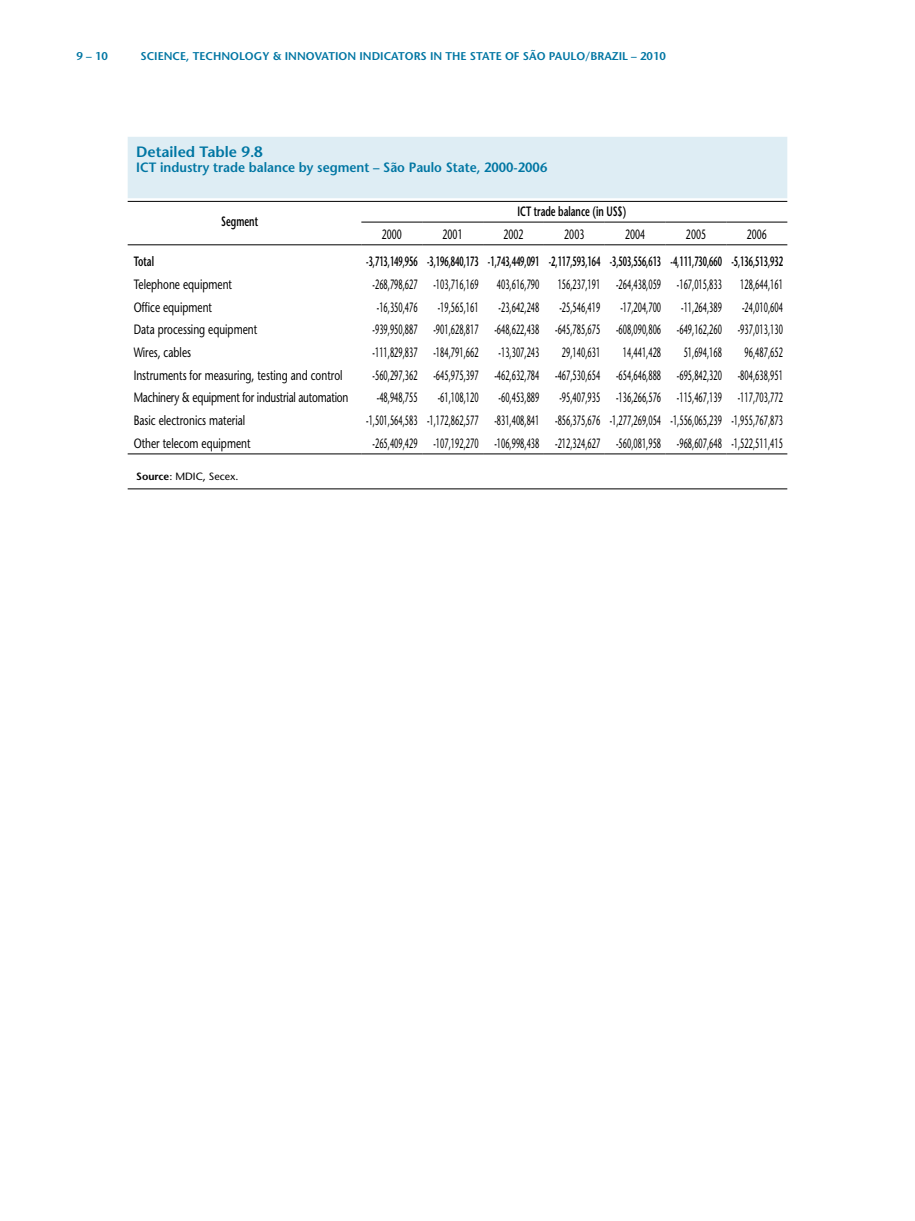
<style>
.page{position:relative;width:915px;height:1221px;background:#fff}
.page>*{position:absolute;margin:0;border:0;box-sizing:border-box;transform-origin:0 0}
.t1{font:600 15px "Stone Sans";color:#0076a3}
.t2{font:13.5px "Stone Sans";color:#000;scale:.55 1}
.t3{font:13.5px "Stone Sans";color:#000;scale:.75 1}
.t4{font:600 13.5px "Stone Sans";color:#000;scale:.55 1}
.t5{font:600 13.5px "Stone Sans";color:#0076a3;scale:.95 1}
.t6{font:13.5px "Stone Sans";letter-spacing:-.02em;color:#000;scale:.75 1}
.t7{font:600 13.5px "Stone Sans";color:#000;scale:.65 1}
.t8{font:13.5px "Stone Sans";color:#000;scale:.65 1}
.t9{font:600 11.25px "Stone Sans";color:#0076a3}
.t10{font:10.5px "Stone Sans";color:#000}
.s1{font-weight:600}
</style>
<div class="page">
<div style="left:128px;top:137px;width:659px;height:61px;background:#deedf4"></div>
<hr style="left:128px;top:201px;width:659px;height:1px;background:#000">
<hr style="left:128px;top:488px;width:659px;height:1px;background:#000">
<hr style="left:128px;top:244px;width:233px;height:1px;background:#000">
<hr style="left:361px;top:244px;width:61px;height:1px;background:#000">
<hr style="left:422px;top:244px;width:61px;height:1px;background:#000">
<hr style="left:483px;top:244px;width:60px;height:1px;background:#000">
<hr style="left:543px;top:244px;width:61px;height:1px;background:#000">
<hr style="left:604px;top:244px;width:61px;height:1px;background:#000">
<hr style="left:665px;top:244px;width:61px;height:1px;background:#000">
<hr style="left:726px;top:244px;width:61px;height:1px;background:#000">
<hr style="left:361px;top:222px;width:61px;height:1px;background:#000">
<hr style="left:422px;top:222px;width:61px;height:1px;background:#000">
<hr style="left:483px;top:222px;width:60px;height:1px;background:#000">
<hr style="left:543px;top:222px;width:61px;height:1px;background:#000">
<hr style="left:604px;top:222px;width:61px;height:1px;background:#000">
<hr style="left:665px;top:222px;width:61px;height:1px;background:#000">
<hr style="left:726px;top:222px;width:61px;height:1px;background:#000">
<hr style="left:128px;top:453px;width:233px;height:1px;background:#000">
<hr style="left:361px;top:453px;width:61px;height:1px;background:#000">
<hr style="left:422px;top:453px;width:61px;height:1px;background:#000">
<hr style="left:483px;top:453px;width:60px;height:1px;background:#000">
<hr style="left:543px;top:453px;width:61px;height:1px;background:#000">
<hr style="left:604px;top:453px;width:61px;height:1px;background:#000">
<hr style="left:665px;top:453px;width:61px;height:1px;background:#000">
<hr style="left:726px;top:453px;width:61px;height:1px;background:#000">
<p class="t9" style="left:77px;top:49px;width:33px">9 – 10</p>
<p class="t9" style="left:140px;top:49px;width:527px">science, technology &amp; innovation indicators in the state of são paulo/brazil – 2010</p>
<p class="t1" style="left:136px;top:142px;width:128px">Detailed Table 9.8</p>
<p class="t5" style="left:136px;top:158px;width:434px">ICT industry trade balance by segment – São Paulo State, 2000-2006</p>
<p class="t7" style="left:221px;top:213px;width:58px">Segment</p>
<p class="t7" style="left:517px;top:203px;width:169px">ICT trade balance (in US$)</p>
<p class="t8" style="left:381px;top:226px;width:32px">2000</p>
<p class="t8" style="left:442px;top:226px;width:32px">2001</p>
<p class="t8" style="left:503px;top:226px;width:32px">2002</p>
<p class="t8" style="left:564px;top:226px;width:32px">2003</p>
<p class="t8" style="left:625px;top:226px;width:32px">2004</p>
<p class="t8" style="left:685px;top:226px;width:32px">2005</p>
<p class="t8" style="left:746px;top:226px;width:32px">2006</p>
<p class="t7" style="left:134px;top:253px;width:33px">Total</p>
<p class="t4" style="left:366px;top:253px;width:758px">-3,713,149,956 -3,196,840,173 -1,743,449,091 -2,117,593,164 -3,503,556,613 -4,111,730,660 -5,136,513,932</p>
<p class="t3" style="left:134px;top:276px;width:133px">Telephone equipment</p>
<p class="t2" style="left:372px;top:276px;width:194px">-268,798,627 -103,716,169</p>
<p class="t2" style="left:496px;top:276px;width:79px">403,616,790</p>
<p class="t2" style="left:557px;top:276px;width:300px">156,237,191 -264,438,059 -167,015,833</p>
<p class="t2" style="left:740px;top:276px;width:79px">128,644,161</p>
<p class="t3" style="left:134px;top:298px;width:106px">Office equipment</p>
<p class="t2" style="left:377px;top:298px;width:76px">-16,350,476</p>
<p class="t2" style="left:437px;top:298px;width:76px">-19,565,161</p>
<p class="t2" style="left:498px;top:298px;width:76px">-23,642,248</p>
<p class="t2" style="left:559px;top:298px;width:76px">-25,546,419</p>
<p class="t2" style="left:620px;top:298px;width:76px">-17,204,700</p>
<p class="t2" style="left:681px;top:298px;width:76px">-11,264,389</p>
<p class="t2" style="left:741px;top:298px;width:76px">-24,010,604</p>
<p class="t3" style="left:134px;top:321px;width:166px">Data processing equipment</p>
<p class="t2" style="left:372px;top:321px;width:747px">-939,950,887 -901,628,817 -648,622,438 -645,785,675 -608,090,806 -649,162,260 -937,013,130</p>
<p class="t3" style="left:134px;top:344px;width:78px">Wires, cables</p>
<p class="t2" style="left:372px;top:344px;width:194px">-111,829,837 -184,791,662</p>
<p class="t2" style="left:498px;top:344px;width:76px">-13,307,243</p>
<p class="t2" style="left:561px;top:344px;width:71px">29,140,631</p>
<p class="t2" style="left:622px;top:344px;width:71px">14,441,428</p>
<p class="t2" style="left:683px;top:344px;width:71px">51,694,168</p>
<p class="t2" style="left:744px;top:344px;width:71px">96,487,652</p>
<p class="t3" style="left:134px;top:367px;width:280px">Instruments for measuring, testing and control</p>
<p class="t2" style="left:372px;top:367px;width:747px">-560,297,362 -645,975,397 -462,632,784 -467,530,654 -654,646,888 -695,842,320 -804,638,951</p>
<p class="t6" style="left:134px;top:389px;width:288px">Machinery &amp; equipment for industrial automation</p>
<p class="t2" style="left:377px;top:389px;width:76px">-48,948,755</p>
<p class="t2" style="left:437px;top:389px;width:76px">-61,108,120</p>
<p class="t2" style="left:498px;top:389px;width:76px">-60,453,889</p>
<p class="t2" style="left:559px;top:389px;width:407px">-95,407,935 -136,266,576 -115,467,139 -117,703,772</p>
<p class="t3" style="left:134px;top:412px;width:150px">Basic electronics material</p>
<p class="t2" style="left:366px;top:412px;width:758px">-1,501,564,583 -1,172,862,577 -831,408,841 -856,375,676 -1,277,269,054 -1,556,065,239 -1,955,767,873</p>
<p class="t3" style="left:134px;top:435px;width:157px">Other telecom equipment</p>
<p class="t2" style="left:372px;top:435px;width:747px">-265,409,429 -107,192,270 -106,998,438 -212,324,627 -560,081,958 -968,607,648 -1,522,511,415</p>
<p class="t10" style="left:136px;top:469px;width:104px"><span class="s1">Source</span>: MDIC, Secex.</p>
</div>
